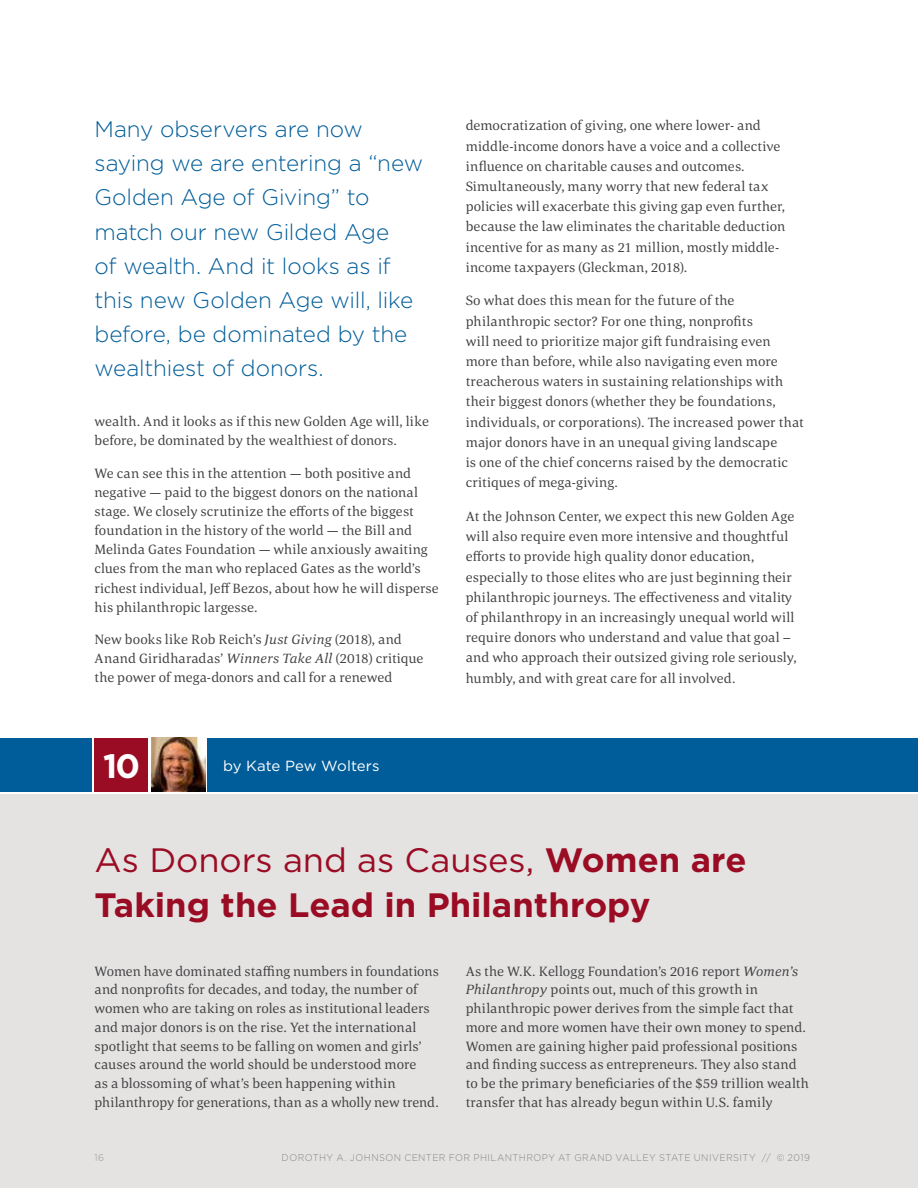
<style>
.page{position:relative;width:918px;height:1188px;background:#fff}
.page>*{position:absolute;margin:0;border:0;box-sizing:border-box;transform-origin:0 0}
.t1{font:700 33.75px/45px "Gotham";color:#9a0c24}
.t2{font:700 33.75px "Gotham";color:#fff}
.t3{font:300 22.5px/34.2px "Gotham";letter-spacing:-.005em;color:#005d99}
.t4{font:14.7px "Gotham";color:#fff}
.t5{font:13.8px/20.2px "Corda";letter-spacing:.01em;color:#414042}
.t6{font:300 9.75px "Gotham";letter-spacing:.045em;color:#7a7876;scale:.95 1}
.t7{font:300 9.75px "Gotham";color:#908f8d;scale:.95 1}
.s1{font-style:italic}
.s2{font-weight:400}
</style>
<div class="page">
<div style="left:0;top:794px;width:918px;height:394px;background:#e4e3e2"></div>
<img style="left:151px;top:738px;width:54px;height:54px">
<div style="left:208px;top:738px;width:710px;height:54px;background:#005d99"></div>
<div style="left:94px;top:738px;width:54px;height:54px;background:#9a0c24"></div>
<div style="left:0;top:738px;width:92px;height:54px;background:#005d99"></div>
<h2 class="t3" style="left:94px;top:111px;width:330px">Many observers are now saying we are entering a “new<br>Golden Age of Giving” to match our new Gilded Age<br>of wealth. And it looks as if this new Golden Age will, like before, be dominated by the wealthiest of donors.</h2>
<p class="t5" style="left:94px;top:411px;width:336px;line-height:19px">wealth. And it looks as if this new Golden Age will, like before, be dominated by the wealthiest of donors.</p>
<p class="t5" style="left:94px;top:463px;width:346px;line-height:19px">We can see this in the attention — both positive and negative — paid to the biggest donors on the national stage. We closely scrutinize the efforts of the biggest foundation in the history of the world — the Bill and Melinda Gates Foundation — while anxiously awaiting clues from the man who replaced Gates as the world’s richest individual, Jeff Bezos, about how he will disperse his philanthropic largesse.</p>
<p class="t5" style="left:94px;top:630px;width:331px;line-height:19px">New books like Rob Reich’s <span class="s1">Just Giving</span> (2018), and<br>Anand Giridharadas’ <span class="s1">Winners Take All</span> (2018) critique the power of mega-donors and call for a renewed</p>
<h1 class="t2" style="left:103px;top:747px;width:39px">10</h1>
<p class="t4" style="left:223px;top:756px;width:158px">by Kate Pew Wolters</p>
<p class="t5" style="left:466px;top:115px;width:321px">democratization of giving, one where lower- and middle-income donors have a voice and a collective influence on charitable causes and outcomes.<br>Simultaneously, many worry that new federal tax policies will exacerbate this giving gap even further, because the law eliminates the charitable deduction incentive for as many as 21 million, mostly middle&shy;income taxpayers (Gleckman, 2018).</p>
<p class="t5" style="left:466px;top:290px;width:339px">So what does this mean for the future of the philanthropic sector? For one thing, nonprofits<br>will need to prioritize major gift fundraising even more than before, while also navigating even more treacherous waters in sustaining relationships with their biggest donors (whether they be foundations, individuals, or corporations). The increased power that major donors have in an unequal giving landscape<br>is one of the chief concerns raised by the democratic critiques of mega-giving.</p>
<p class="t5" style="left:466px;top:506px;width:332px">At the Johnson Center, we expect this new Golden Age will also require even more intensive and thoughtful efforts to provide high quality donor education, especially to those elites who are just beginning their philanthropic journeys. The effectiveness and vitality of philanthropy in an increasingly unequal world will require donors who understand and value that goal – and who approach their outsized giving role seriously, humbly, and with great care for all involved.</p>
<h1 class="t1" style="left:94px;top:837px;width:654px"><span class="s2">As Donors and as Causes,</span> Women are<br>Taking the Lead in Philanthropy</h1>
<p class="t5" style="left:94px;top:961px;width:346px;line-height:18.8px">Women have dominated staffing numbers in foundations and nonprofits for decades, and today, the number of women who are taking on roles as institutional leaders and major donors is on the rise. Yet the international spotlight that seems to be falling on women and girls’ causes around the world should be understood more<br>as a blossoming of what’s been happening within philanthropy for generations, than as a wholly new trend.</p>
<p class="t5" style="left:466px;top:961px;width:345px;line-height:18.8px">As the W.K. Kellogg Foundation’s 2016 report <span class="s1">Women’s Philanthropy</span> points out, much of this growth in philanthropic power derives from the simple fact that more and more women have their own money to spend.<br>Women are gaining higher paid professional positions and finding success as entrepreneurs. They also stand to be the primary beneficiaries of the $59 trillion wealth transfer that has already begun within U.S. family</p>
<p class="t7" style="left:94px;top:1151px;width:12px">16</p>
<p class="t6" style="left:282px;top:1151px;width:558px">DOROTHY A. JOHNSON CENTER FOR PHILANTHROPY AT GRAND VALLEY STATE UNIVERSITY // © 2019</p>
</div>
